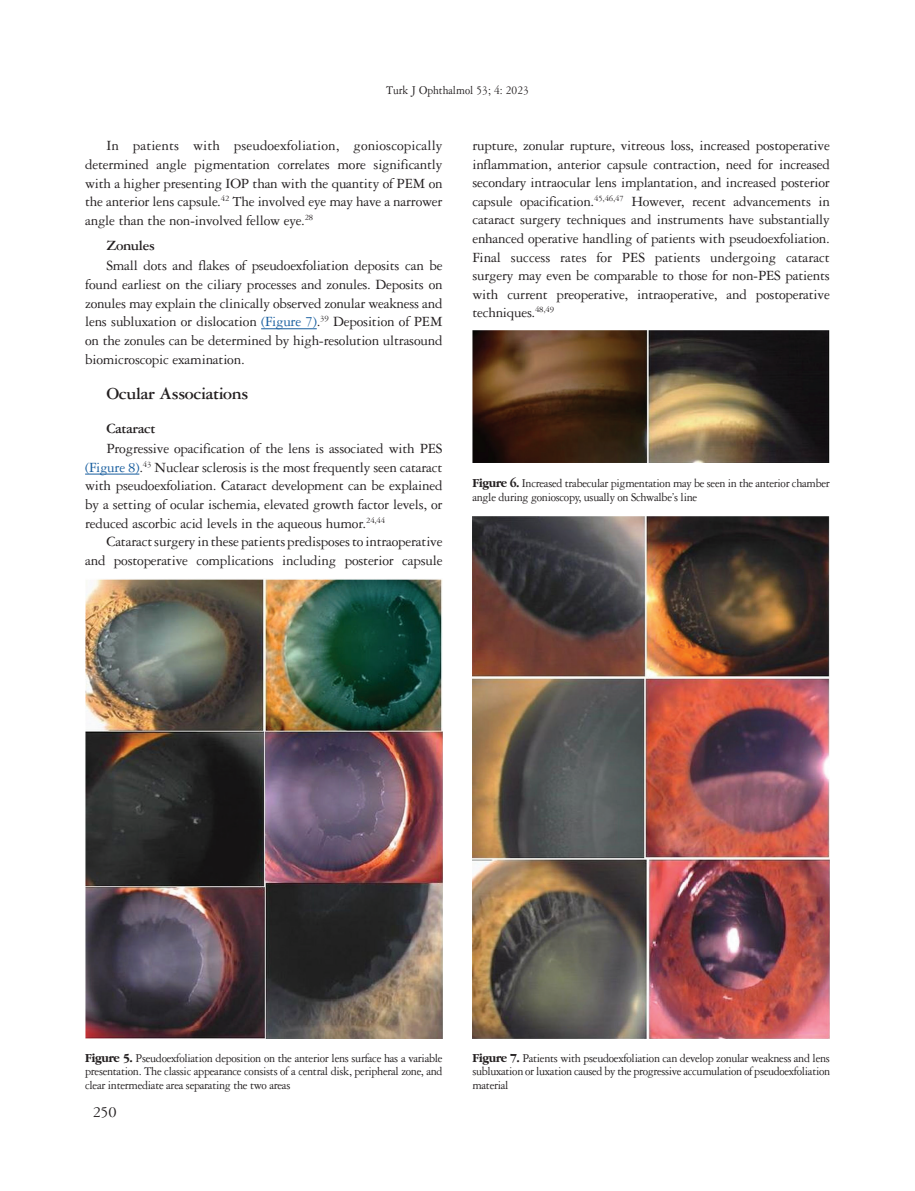
<style>
.page{position:relative;width:915px;height:1191px;background:#fff}
.page>*{position:absolute;margin:0;border:0;box-sizing:border-box;transform-origin:0 0}
.t1{font:18px "Garamond Three Bold Tr";letter-spacing:-.025em;color:#231f20}
.t2{font:16.5px "Garamond Three Tr";color:#231f20}
.t3{font:15px/18.6px "Garamond Three Tr";letter-spacing:-.015em;color:#231f20;text-align:justify}
.t4{font:15px "Garamond Three Bold Tr";letter-spacing:-.025em;color:#231f20}
.t5{font:12.75px/13.5px "Garamond Three Tr";letter-spacing:-.025em;color:#231f20;text-align:justify;scale:.95 1}
.t6{font:12.75px "Garamond Three Tr";color:#231f20;scale:.9 1}
.s1{color:#175d9e}
.s2{font-family:"Garamond Bold Tr"}
</style>
<div class="page">
<hr style="left:261px;top:328px;width:55px;height:1px;background:#175d9e">
<hr style="left:85px;top:474px;width:54px;height:1px;background:#175d9e">
<img style="left:85px;top:579px;width:357px;height:459px">
<img style="left:472px;top:330px;width:357px;height:132px">
<img style="left:472px;top:516px;width:356px;height:522px">
<p class="t6" style="left:386px;top:82px;width:160px">Turk J Ophthalmol 53; 4: 2023</p>
<p class="t3" style="left:85px;top:136px;width:359px;text-indent:21px">In patients with pseudoexfoliation, gonioscopically determined angle pigmentation correlates more significantly with a higher presenting IOP than with the quantity of PEM on the anterior lens capsule.<sup>42</sup> The involved eye may have a narrower angle than the non-involved fellow eye.<sup>28</sup></p>
<p class="t4" style="left:106px;top:236px;width:50px">Zonules</p>
<p class="t3" style="left:85px;top:256px;width:359px;text-indent:21px">Small dots and flakes of pseudoexfoliation deposits can be found earliest on the ciliary processes and zonules. Deposits on zonules may explain the clinically observed zonular weakness and lens subluxation or dislocation <span class="s1">(Figure 7)</span>.<sup>39</sup> Deposition of PEM on the zonules can be determined by high-resolution ultrasound biomicroscopic examination.</p>
<p class="t1" style="left:106px;top:383px;width:143px">Ocular Associations</p>
<p class="t4" style="left:106px;top:419px;width:51px">Cataract</p>
<p class="t3" style="left:85px;top:438px;width:359px;text-indent:21px">Progressive opacification of the lens is associated with PES <span class="s1">(Figure 8)</span>.<sup>43</sup> Nuclear sclerosis is the most frequently seen cataract with pseudoexfoliation. Cataract development can be explained by a setting of ocular ischemia, elevated growth factor levels, or reduced ascorbic acid levels in the aqueous humor.<sup>24,44</sup></p>
<p class="t3" style="left:85px;top:532px;width:359px;text-align:right">Cataract surgery in these patients predisposes to intraoperative and postoperative complications including posterior capsule</p>
<p class="t3" style="left:472px;top:136px;width:359px">rupture, zonular rupture, vitreous loss, increased postoperative inflammation, anterior capsule contraction, need for increased secondary intraocular lens implantation, and increased posterior capsule opacification.<sup>45,46,47</sup> However, recent advancements in cataract surgery techniques and instruments have substantially enhanced operative handling of patients with pseudoexfoliation.<br>Final success rates for PES patients undergoing cataract surgery may even be comparable to those for non-PES patients with current preoperative, intraoperative, and postoperative techniques.<sup>48,49</sup></p>
<p class="t5" style="left:472px;top:476px;width:377px"><span class="s2">Figure 6.</span> Increased trabecular pigmentation may be seen in the anterior chamber angle during gonioscopy, usually on Schwalbe’s line</p>
<p class="t5" style="left:85px;top:1050px;width:378px"><span class="s2">Figure 5.</span> Pseudoexfoliation deposition on the anterior lens surface has a variable presentation. The classic appearance consists of a central disk, peripheral zone, and clear intermediate area separating the two areas</p>
<p class="t5" style="left:472px;top:1050px;width:378px"><span class="s2">Figure 7.</span> Patients with pseudoexfoliation can develop zonular weakness and lens subluxation or luxation caused by the progressive accumulation of pseudoexfoliation material</p>
<p class="t2" style="left:93px;top:1101px;width:25px">250</p>
</div>
